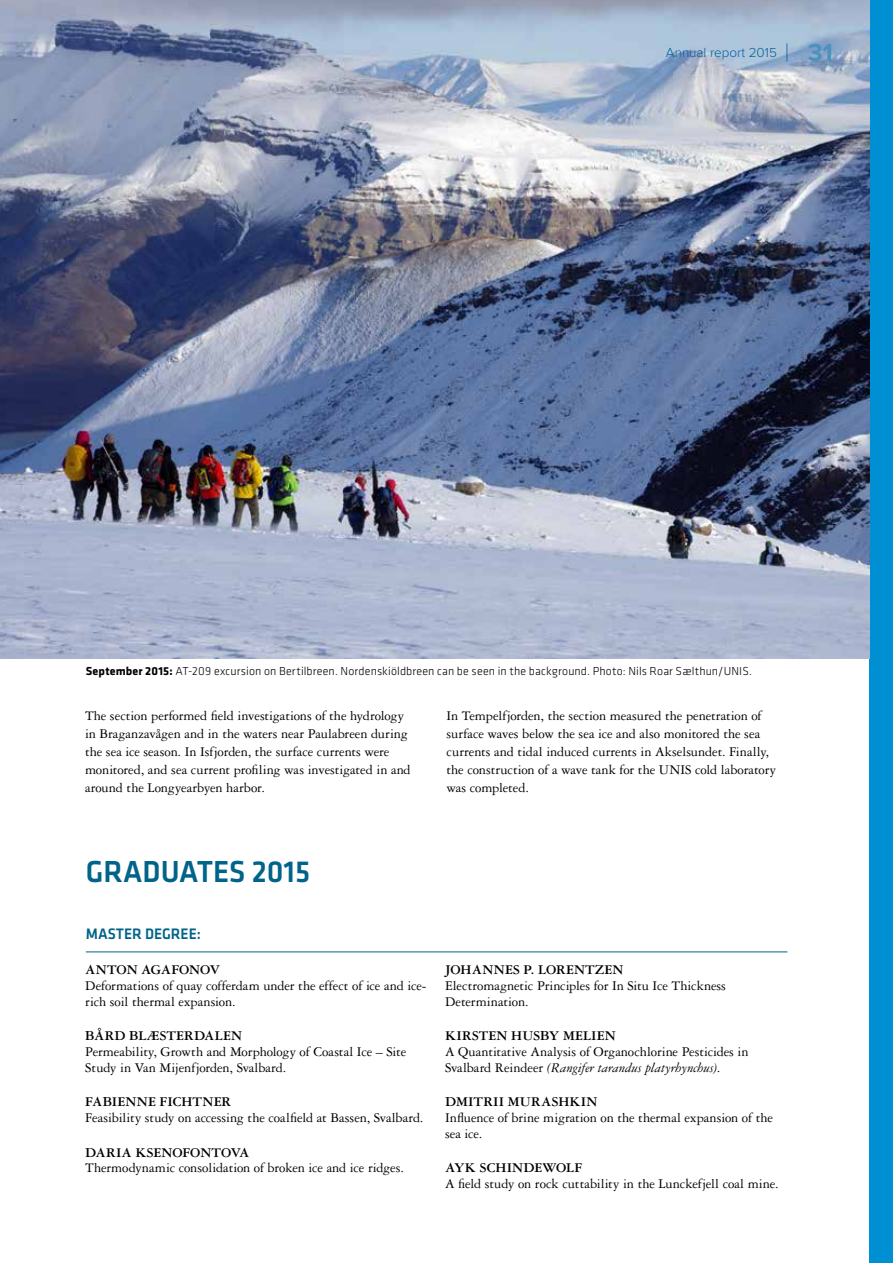
<style>
.page{position:relative;width:893px;height:1263px;background:#fff}
.page>*{position:absolute;margin:0;border:0;box-sizing:border-box;transform-origin:0 0}
.t1{font:500 31.5px "Klavika";color:#006389;scale:.95 1}
.t2{font:500 15.75px "Klavika";color:#006389;scale:.95 1}
.t3{font:14.25px/18px "Garamond 3 LT Std";letter-spacing:-.005em;color:#000}
.t4{font:700 14.25px "Garamond 3 LT Std";letter-spacing:.005em;color:#000}
.t5{font:700 14.25px "Garamond 3 LT Std";letter-spacing:-.015em;color:#000}
.t6{font:300 13.5px "Proxima Nova";color:#0061a2}
.t7{font:300 12px "Klavika";letter-spacing:.01em;color:#000}
.s1{font-family:"Proxima Nova T";font-weight:100;font-size:25.5px}
.s2{font-weight:700;font-size:25.5px;color:#4d91be}
.s3{font-weight:700}
.s4{font-style:italic}
</style>
<div class="page">
<hr style="left:86px;top:952px;width:701px;height:1px;background:#006389">
<div style="left:870px;top:0;width:23px;height:1263px;background:#008fd2"></div>
<img style="left:0;top:0;width:870px;height:658px">
<p class="t6" style="left:666px;top:45px;width:169px">Annual report 2015 <span class="s1">|</span> <span class="s2">31</span></p>
<p class="t7" style="left:86px;top:664px;width:668px"><span class="s3">September 2015:</span> AT-209 excursion on Bertilbreen. Nordenskiöldbreen can be seen in the background. Photo: Nils Roar Sælthun/UNIS.</p>
<p class="t3" style="left:85px;top:707px;width:327px">The section performed field investigations of the hydrology in Braganzavågen and in the waters near Paulabreen during the sea ice season. In Isfjorden, the surface currents were monitored, and sea current profiling was investigated in and around the Longyearbyen harbor.</p>
<p class="t3" style="left:446px;top:707px;width:331px">In Tempelfjorden, the section measured the penetration of surface waves below the sea ice and also monitored the sea currents and tidal induced currents in Akselsundet. Finally, the construction of a wave tank for the UNIS cold laboratory was completed.</p>
<h1 class="t1" style="left:86px;top:851px;width:238px">GRADUATES 2015</h1>
<p class="t2" style="left:86px;top:923px;width:123px">MASTER DEGREE:</p>
<p class="t5" style="left:85px;top:962px;width:136px">ANTON AGAFONOV</p>
<p class="t3" style="left:85px;top:978px;width:343px;line-height:15.6px">Deformations of quay cofferdam under the effect of ice and ice&shy;rich soil thermal expansion.</p>
<p class="t4" style="left:85px;top:1028px;width:158px">BÅRD BLÆSTERDALEN</p>
<p class="t3" style="left:85px;top:1044px;width:322px;line-height:15.8px">Permeability, Growth and Morphology of Coastal Ice – Site<br>Study in Van Mijenfjorden, Svalbard.</p>
<p class="t4" style="left:85px;top:1094px;width:147px">FABIENNE FICHTNER</p>
<p class="t3" style="left:85px;top:1109px;width:340px">Feasibility study on accessing the coalfield at Bassen, Svalbard.</p>
<p class="t4" style="left:85px;top:1144px;width:166px">DARIA KSENOFONTOVA</p>
<p class="t3" style="left:85px;top:1159px;width:320px">Thermodynamic consolidation of broken ice and ice ridges.</p>
<p class="t4" style="left:445px;top:962px;width:180px">JOHANNES P. LORENTZEN</p>
<p class="t3" style="left:445px;top:978px;width:282px;line-height:15.6px">Electromagnetic Principles for In Situ Ice Thickness<br>Determination.</p>
<p class="t4" style="left:445px;top:1028px;width:172px">KIRSTEN HUSBY MELIEN</p>
<p class="t3" style="left:445px;top:1044px;width:305px;line-height:15.6px">A Quantitative Analysis of Organochlorine Pesticides in<br>Svalbard Reindeer <span class="s4">(Rangifer tarandus platyrhynchus)</span>.</p>
<p class="t4" style="left:445px;top:1094px;width:154px">DMITRII MURASHKIN</p>
<p class="t3" style="left:445px;top:1110px;width:329px;line-height:15.8px">Influence of brine migration on the thermal expansion of the sea ice.</p>
<p class="t4" style="left:445px;top:1160px;width:139px">AYK SCHINDEWOLF</p>
<p class="t3" style="left:445px;top:1175px;width:335px">A field study on rock cuttability in the Lunckefjell coal mine.</p>
</div>
